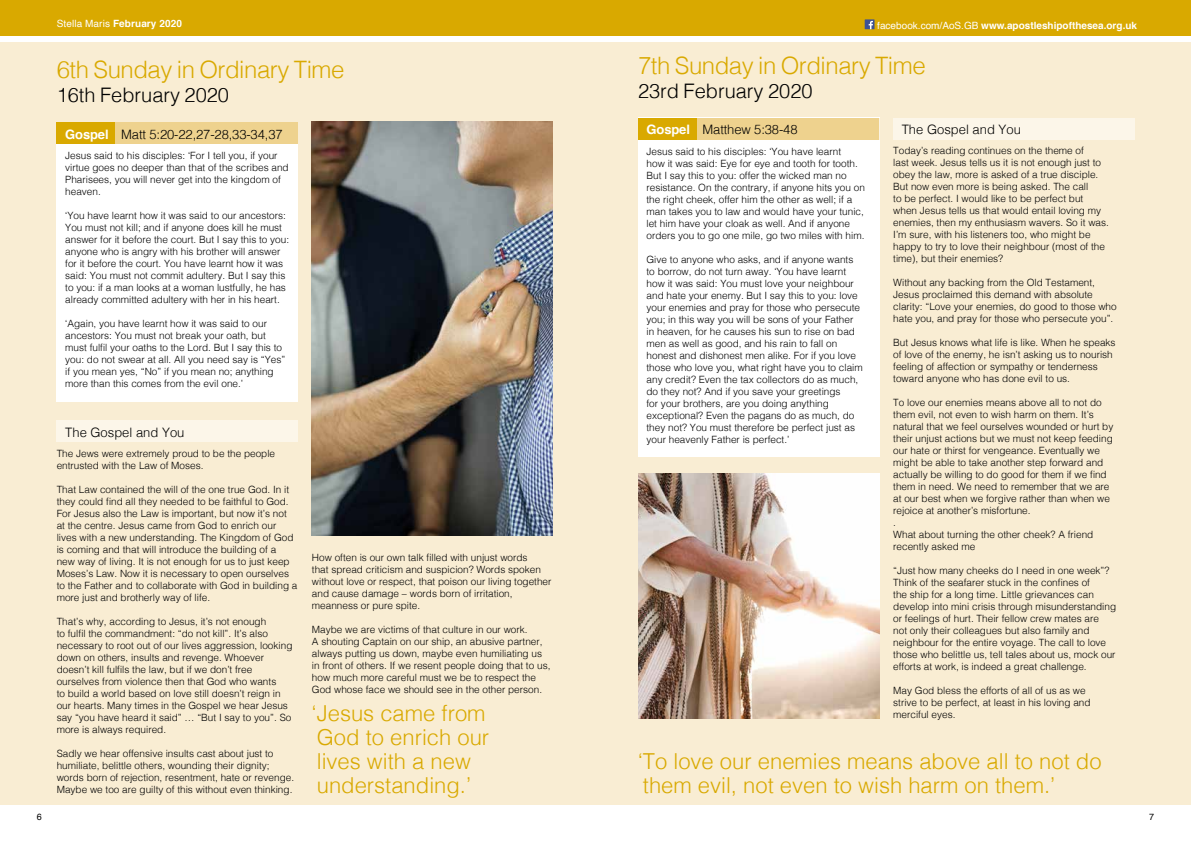
<style>
.page{position:relative;width:1191px;height:842px;background:#fff}
.page>*{position:absolute;margin:0;border:0;box-sizing:border-box;transform-origin:0 0}
.t1{font:300 24px "Helvetica";letter-spacing:-.02em;color:#d9a900}
.t2{font:300 22px/24px "Helvetica";color:#d9a900}
.t3{font:300 20px "Helvetica";color:#000}
.t4{font:300 13px "Helvetica";color:#000}
.t5{font:300 10px/12px "Helvetica";color:#000}
.t6{font:700 10px "Helvetica";color:#fff}
.t7{font:10px "Helvetica";letter-spacing:.01em;color:#fff}
.t8{font:9px "Helvetica";color:#000}
.s1{font-weight:700}
.s2{font-weight:400}
.s3{font-weight:700;color:#fff}
</style>
<div class="page">
<div style="left:0;top:43px;width:1191px;height:762px;background:#f9edd3"></div>
<div style="left:0;top:0;width:1191px;height:35px;background:#d9a900"></div>
<div style="left:864px;top:19px;width:10px;height:10px;background:#3e5293"></div>
<svg style="left:868px;top:21px;width:5px;height:8px"></svg>
<div style="left:57px;top:420px;width:241px;height:22px;background:#fcf6e9"></div>
<div style="left:57px;top:122px;width:241px;height:279px;background:#fff"></div>
<div style="left:57px;top:122px;width:241px;height:22px;background:#eed28e"></div>
<div style="left:57px;top:122px;width:58px;height:22px;background:#d9a900"></div>
<img style="left:312px;top:122px;width:241px;height:413px">
<div style="left:893px;top:118px;width:241px;height:22px;background:#fcf6e9"></div>
<div style="left:638px;top:118px;width:241px;height:339px;background:#fff"></div>
<div style="left:638px;top:118px;width:240px;height:22px;background:#eed28e"></div>
<div style="left:638px;top:118px;width:58px;height:22px;background:#d9a900"></div>
<img style="left:638px;top:473px;width:241px;height:245px">
<p class="t7" style="left:57px;top:16px;width:113px">Stella Maris <span class="s1">March 2019</span></p>
<p class="t6" style="left:113px;top:15px;width:71px">February 2020</p>
<p class="t6" style="left:877px;top:17px;width:261px"><span class="s2">facebook.com/AoS.GB</span> www.apostleshipofthesea.org.uk</p>
<h1 class="t1" style="left:57px;top:49px;width:289px">6th Sunday in Ordinary Time</h1>
<h3 class="t3" style="left:57px;top:78px;width:174px">16th February 2020</h3>
<h1 class="t1" style="left:638px;top:45px;width:289px">7th Sunday in Ordinary Time</h1>
<h3 class="t3" style="left:638px;top:74px;width:176px">23rd February 2020</h3>
<h3 class="t4" style="left:901px;top:118px;width:121px">The Gospel and You</h3>
<p class="t5" style="left:893px;top:144px;width:217px">Today’s reading continues on the theme of<br>last week. Jesus tells us it is not enough just to obey the law, more is asked of a true disciple.<br>But now even more is being asked. The call<br>to be perfect. I would like to be perfect but when Jesus tells us that would entail loving my enemies, then my enthusiasm wavers. So it was.<br>I’m sure, with his listeners too, who might be happy to try to love their neighbour (most of the time), but their enemies?</p>
<p class="t5" style="left:893px;top:276px;width:225px">Without any backing from the Old Testament, Jesus proclaimed this demand with absolute clarity: “Love your enemies, do good to those who hate you, and pray for those who persecute you”.</p>
<p class="t5" style="left:893px;top:336px;width:224px">But Jesus knows what life is like. When he speaks of love of the enemy, he isn’t asking us to nourish feeling of affection or sympathy or tenderness toward anyone who has done evil to us.</p>
<p class="t5" style="left:893px;top:396px;width:222px">To love our enemies means above all to not do them evil, not even to wish harm on them. It’s natural that we feel ourselves wounded or hurt by their unjust actions but we must not keep feeding our hate or thirst for vengeance. Eventually we might be able to take another step forward and actually be willing to do good for them if we find them in need. We need to remember that we are at our best when we forgive rather than when we rejoice at another’s misfortune.<br>.<br>What about turning the other cheek? A friend recently asked me</p>
<p class="t5" style="left:893px;top:564px;width:224px">“Just how many cheeks do I need in one week”?<br>Think of the seafarer stuck in the confines of<br>the ship for a long time. Little grievances can develop into mini crisis through misunderstanding or feelings of hurt. Their fellow crew mates are<br>not only their colleagues but also family and neighbour for the entire voyage. The call to love those who belittle us, tell tales about us, mock our efforts at work, is indeed a great challenge.</p>
<p class="t5" style="left:893px;top:684px;width:199px">May God bless the efforts of all of us as we strive to be perfect, at least in his loving and merciful eyes.</p>
<h3 class="t4" style="left:646px;top:119px;width:152px"><span class="s3">Gospel</span> Matthew 5:38-48</h3>
<p class="t5" style="left:646px;top:145px;width:220px">Jesus said to his disciples: ‘You have learnt<br>how it was said: Eye for eye and tooth for tooth.<br>But I say this to you: offer the wicked man no resistance. On the contrary, if anyone hits you on the right cheek, offer him the other as well; if a man takes you to law and would have your tunic, let him have your cloak as well. And if anyone orders you to go one mile, go two miles with him.</p>
<p class="t5" style="left:646px;top:253px;width:218px">Give to anyone who asks, and if anyone wants to borrow, do not turn away. ‘You have learnt how it was said: You must love your neighbour and hate your enemy. But I say this to you: love your enemies and pray for those who persecute you; in this way you will be sons of your Father in heaven, for he causes his sun to rise on bad men as well as good, and his rain to fall on honest and dishonest men alike. For if you love those who love you, what right have you to claim any credit? Even the tax collectors do as much, do they not? And if you save your greetings<br>for your brothers, are you doing anything exceptional? Even the pagans do as much, do they not? You must therefore be perfect just as your heavenly Father is perfect.’</p>
<h3 class="t4" style="left:65px;top:123px;width:219px"><span class="s3">Gospel</span> Matt 5:20-22,27-28,33-34,37</h3>
<p class="t5" style="left:65px;top:149px;width:225px">Jesus said to his disciples: ‘For I tell you, if your virtue goes no deeper than that of the scribes and Pharisees, you will never get into the kingdom of heaven.</p>
<p class="t5" style="left:65px;top:209px;width:225px">‘You have learnt how it was said to our ancestors:<br>You must not kill; and if anyone does kill he must answer for it before the court. But I say this to you: anyone who is angry with his brother will answer for it before the court. You have learnt how it was said: You must not commit adultery. But I say this to you: if a man looks at a woman lustfully, he has already committed adultery with her in his heart.</p>
<p class="t5" style="left:65px;top:317px;width:222px">‘Again, you have learnt how it was said to our ancestors: You must not break your oath, but must fulfil your oaths to the Lord. But I say this to you: do not swear at all. All you need say is “Yes” if you mean yes, “No” if you mean no; anything more than this comes from the evil one.’</p>
<h3 class="t4" style="left:65px;top:421px;width:121px">The Gospel and You</h3>
<p class="t5" style="left:57px;top:447px;width:220px">The Jews were extremely proud to be the people entrusted with the Law of Moses.</p>
<p class="t5" style="left:57px;top:483px;width:242px">That Law contained the will of the one true God. In it they could find all they needed to be faithful to God.<br>For Jesus also the Law is important, but now it’s not at the centre. Jesus came from God to enrich our lives with a new understanding. The Kingdom of God is coming and that will introduce the building of a<br>new way of living. It is not enough for us to just keep Moses’s Law. Now it is necessary to open ourselves to the Father and to collaborate with God in building a more just and brotherly way of life.</p>
<p class="t5" style="left:57px;top:615px;width:237px">That’s why, according to Jesus, it’s not enough<br>to fulfil the commandment: “do not kill”. It’s also necessary to root out of our lives aggression, looking down on others, insults and revenge. Whoever doesn’t kill fulfils the law, but if we don’t free ourselves from violence then that God who wants<br>to build a world based on love still doesn’t reign in our hearts. Many times in the Gospel we hear Jesus say “you have heard it said” … “But I say to you”. So more is always required.</p>
<p class="t5" style="left:57px;top:747px;width:239px">Sadly we hear offensive insults cast about just to humiliate, belittle others, wounding their dignity; words born of rejection, resentment, hate or revenge.<br>Maybe we too are guilty of this without even thinking.</p>
<p class="t5" style="left:312px;top:550px;width:241px">How often is our own talk filled with unjust words<br>that spread criticism and suspicion? Words spoken without love or respect, that poison our living together and cause damage – words born of irritation, meanness or pure spite.</p>
<p class="t5" style="left:312px;top:622px;width:240px">Maybe we are victims of that culture in our work.<br>A shouting Captain on our ship, an abusive partner, always putting us down, maybe even humiliating us in front of others. If we resent people doing that to us, how much more careful must we be to respect the God whose face we should see in the other person.</p>
<h2 class="t2" style="left:312px;top:700px;width:179px">‘Jesus came from<br>God to enrich our lives with a new understanding.’</h2>
<h2 class="t2" style="left:638px;top:748px;width:465px">‘To love our enemies means above all to not do them evil, not even to wish harm on them.’</h2>
<p class="t8" style="left:37px;top:810px;width:7px">6</p>
<p class="t8" style="left:1149px;top:810px;width:7px">7</p>
</div>
